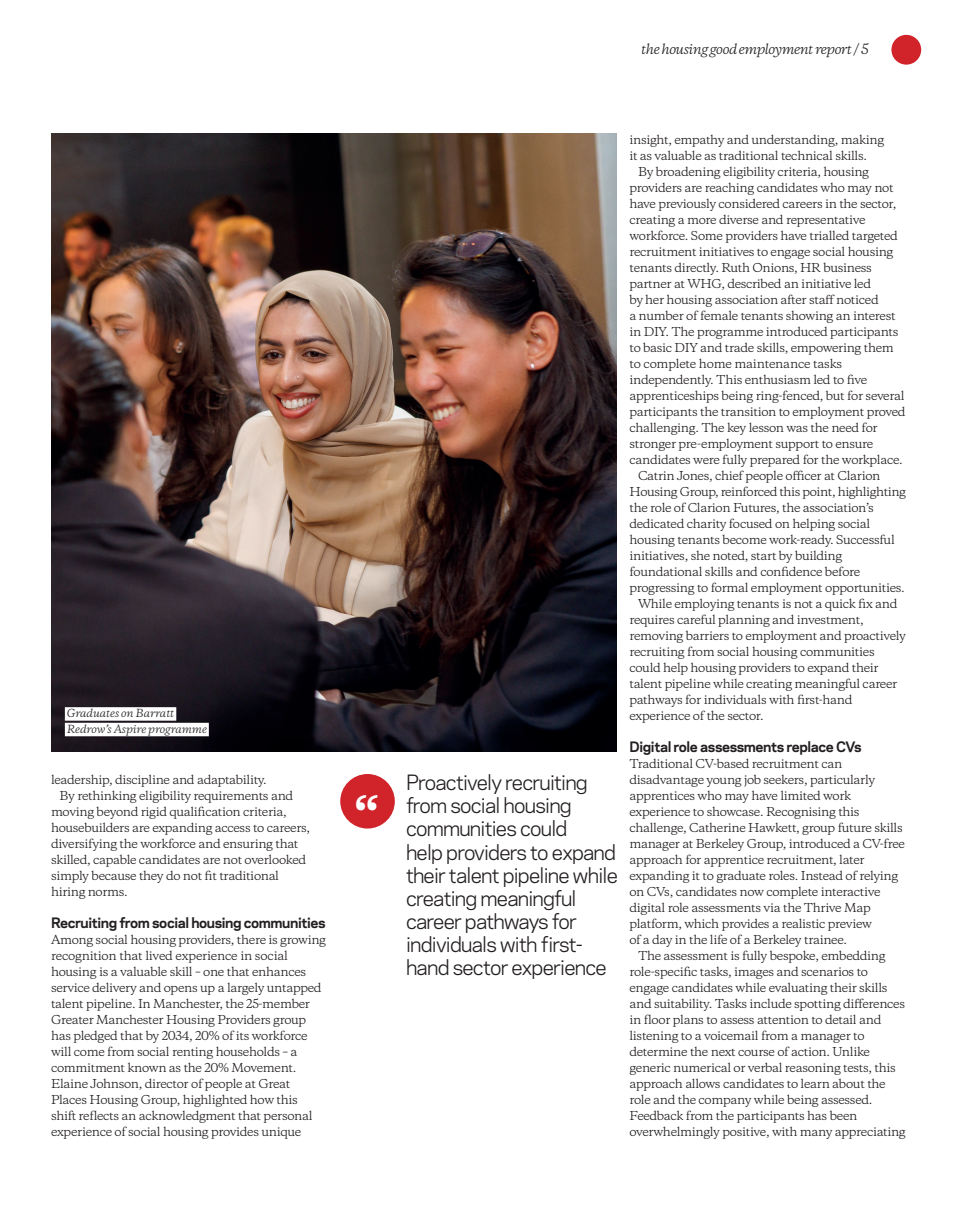
<style>
.page{position:relative;width:957px;height:1212px;background:#fff}
.page>*{position:absolute;margin:0;border:0;box-sizing:border-box;transform-origin:0 0}
.x-head{font:700 45.6px "Copernicus";color:#fff}
.Quote_in_upper-lower_case{font:19.8px/23.1px "Galaxie Polaris";letter-spacing:-.04em;color:#231f20}
.x-head-2{font:700 13.5px "Galaxie Polaris";letter-spacing:-.03em;color:#231f20}
.t1{font:italic 13.2px "Copernicus";letter-spacing:-.04em;color:#231f20}
.Body_copy_1{font:11.55px/16px "Copernicus";letter-spacing:-.03em;color:#231f20}
.Body_copy_2{font:11.55px/16px "Copernicus";letter-spacing:-.03em;color:#231f20}
.t2{font:italic 10.5px "Copernicus";letter-spacing:-.01em;color:#231f20}
</style>
<div class="page">
<div style="left:891px;top:35px;width:30px;height:30px;background:#d1232a;border-radius:50%"></div>
<img style="left:51px;top:134px;width:566px;height:617px">
<div style="left:340px;top:774px;width:55px;height:54px;background:#d1232a;border-radius:50%"></div>
<div style="left:65px;top:707px;width:111px;height:14px;background:#fff"></div>
<div style="left:65px;top:723px;width:144px;height:13px;background:#fff"></div>
<p class="t1" style="left:641px;top:41px;width:229px">the housing good employment report / 5</p>
<p class="t2" style="left:67px;top:706px;width:109px">Graduates on Barratt</p>
<p class="t2" style="left:67px;top:721px;width:142px">Redrow’s Aspire programme</p>
<p class="Body_copy_1" style="left:51px;top:771px;width:217px">leadership, discipline and adaptability.</p>
<p class="Body_copy_1" style="left:51px;top:787px;width:261px;text-indent:9px">By rethinking eligibility requirements and moving beyond rigid qualification criteria, housebuilders are expanding access to careers, diversifying the workforce and ensuring that skilled, capable candidates are not overlooked simply because they do not fit traditional hiring norms.</p>
<p class="x-head-2" style="left:51px;top:912px;width:276px">Recruiting from social housing communities</p>
<p class="Body_copy_2" style="left:51px;top:931px;width:276px">Among social housing providers, there is growing recognition that lived experience in social housing is a valuable skill – one that enhances service delivery and opens up a largely untapped talent pipeline. In Manchester, the 25-member Greater Manchester Housing Providers group has pledged that by 2034, 20% of its workforce will come from social renting households – a commitment known as the 20% Movement.<br>Elaine Johnson, director of people at Great Places Housing Group, highlighted how this shift reflects an acknowledgment that personal experience of social housing provides unique</p>
<p class="x-head" style="left:353px;top:785px;width:29px">“</p>
<p class="Quote_in_upper-lower_case" style="left:406px;top:770px;width:213px">Proactively recruiting from social housing communities could<br>help providers to expand their talent pipeline while creating meaningful career pathways for individuals with first&shy;hand sector experience</p>
<p class="Body_copy_2" style="left:629px;top:131px;width:256px">insight, empathy and understanding, making it as valuable as traditional technical skills.</p>
<p class="Body_copy_1" style="left:629px;top:163px;width:277px;text-indent:9px">By broadening eligibility criteria, housing providers are reaching candidates who may not have previously considered careers in the sector, creating a more diverse and representative workforce. Some providers have trialled targeted recruitment initiatives to engage social housing tenants directly. Ruth Onions, HR business partner at WHG, described an initiative led<br>by her housing association after staff noticed<br>a number of female tenants showing an interest in DIY. The programme introduced participants to basic DIY and trade skills, empowering them to complete home maintenance tasks independently. This enthusiasm led to five apprenticeships being ring-fenced, but for several participants the transition to employment proved challenging. The key lesson was the need for stronger pre-employment support to ensure candidates were fully prepared for the workplace.</p>
<p class="Body_copy_1" style="left:629px;top:467px;width:278px;text-indent:9px">Catrin Jones, chief people officer at Clarion Housing Group, reinforced this point, highlighting the role of Clarion Futures, the association’s dedicated charity focused on helping social housing tenants become work-ready. Successful initiatives, she noted, start by building foundational skills and confidence before progressing to formal employment opportunities.</p>
<p class="Body_copy_1" style="left:629px;top:595px;width:278px;text-indent:9px">While employing tenants is not a quick fix and requires careful planning and investment, removing barriers to employment and proactively recruiting from social housing communities could help housing providers to expand their talent pipeline while creating meaningful career pathways for individuals with first-hand experience of the sector.</p>
<p class="x-head-2" style="left:629px;top:736px;width:234px">Digital role assessments replace CVs</p>
<p class="Body_copy_2" style="left:629px;top:755px;width:277px">Traditional CV-based recruitment can disadvantage young job seekers, particularly apprentices who may have limited work experience to showcase. Recognising this challenge, Catherine Hawkett, group future skills manager at Berkeley Group, introduced a CV-free approach for apprentice recruitment, later expanding it to graduate roles. Instead of relying on CVs, candidates now complete interactive digital role assessments via the Thrive Map platform, which provides a realistic preview<br>of a day in the life of a Berkeley trainee.</p>
<p class="Body_copy_1" style="left:629px;top:947px;width:278px;text-indent:9px">The assessment is fully bespoke, embedding role-specific tasks, images and scenarios to engage candidates while evaluating their skills and suitability. Tasks include spotting differences in floor plans to assess attention to detail and listening to a voicemail from a manager to determine the next course of action. Unlike generic numerical or verbal reasoning tests, this approach allows candidates to learn about the role and the company while being assessed.<br>Feedback from the participants has been overwhelmingly positive, with many appreciating</p>
</div>
